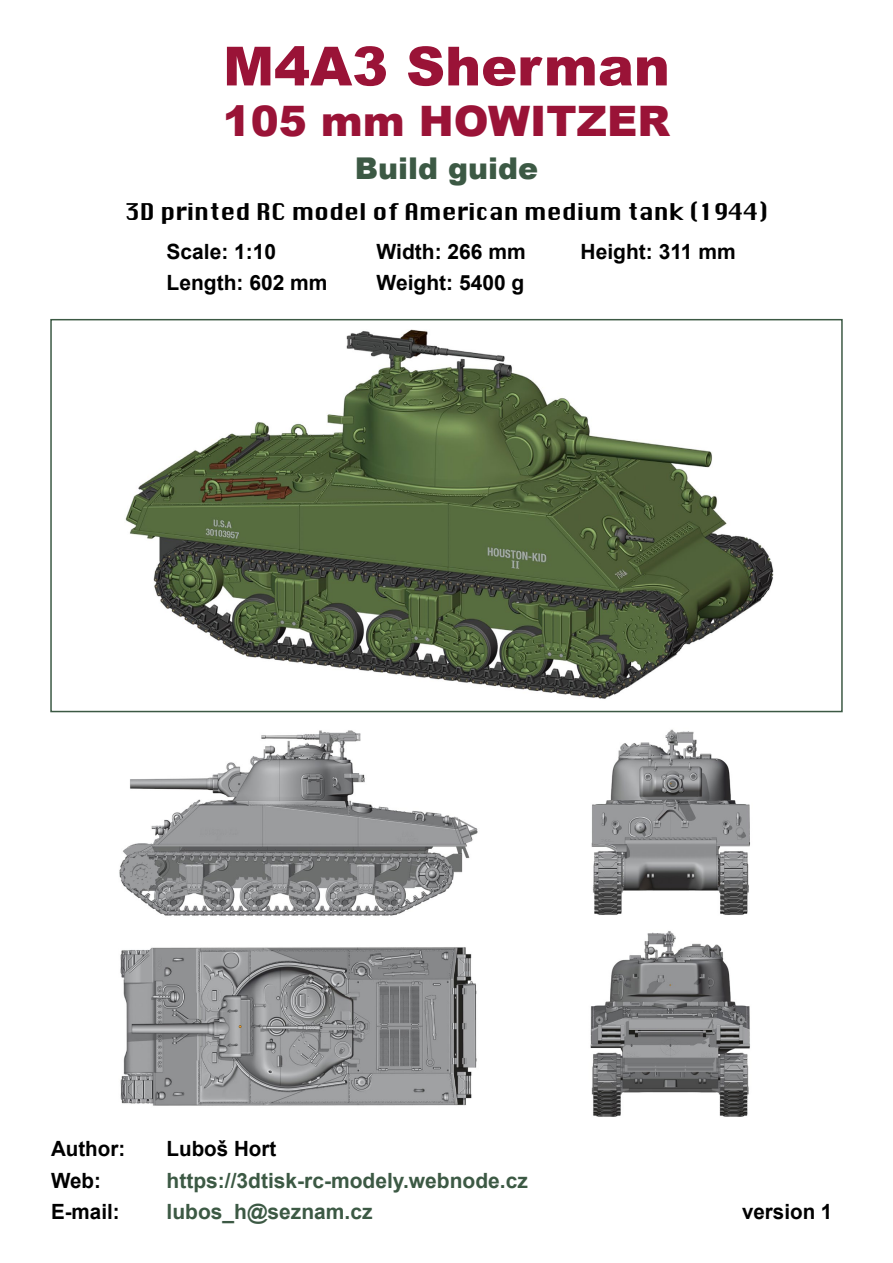
<style>
.page{position:relative;width:893px;height:1263px;background:#fff}
.page>*{position:absolute;margin:0;border:0;box-sizing:border-box;transform-origin:0 0}
.t1{font:900 54px "Arial";color:#9a1337}
.t2{font:900 42px "Arial";color:#9a1337}
.t3{font:900 30px "Arial";color:#3c5944}
.t4{font:22.5px "Silom";color:#000}
.t5{font:700 21px "Arial";color:#000}
.t6{font:700 21px "Arial";color:#3c5944}
</style>
<div class="page">
<img style="left:125px;top:329px;width:649px;height:370px">
<div style="left:50px;top:319px;width:793px;height:393px;border:2px solid #3c5944"></div>
<img style="left:119px;top:730px;width:359px;height:186px">
<img style="left:591px;top:729px;width:159px;height:186px">
<img style="left:120px;top:947px;width:357px;height:159px">
<img style="left:590px;top:931px;width:160px;height:186px">
<h1 class="t1" style="left:223px;top:27px;width:448px">M4A3 Sherman</h1>
<h2 class="t2" style="left:223px;top:90px;width:449px">105 mm HOWITZER</h2>
<h3 class="t3" style="left:355px;top:147px;width:185px">Build guide</h3>
<p class="t4" style="left:125px;top:199px;width:645px">3D printed RC model of American medium tank (1944)</p>
<p class="t5" style="left:167px;top:237px;width:111px">Scale: 1:10</p>
<p class="t5" style="left:377px;top:237px;width:151px">Width: 266 mm</p>
<p class="t5" style="left:581px;top:237px;width:157px">Height: 311 mm</p>
<p class="t5" style="left:167px;top:269px;width:163px">Length: 602 mm</p>
<p class="t5" style="left:377px;top:269px;width:149px">Weight: 5400 g</p>
<p class="t5" style="left:51px;top:1135px;width:76px">Author:</p>
<p class="t5" style="left:167px;top:1135px;width:111px">Luboš Hort</p>
<p class="t5" style="left:51px;top:1166px;width:51px">Web:</p>
<p class="t6" style="left:167px;top:1166px;width:363px">https://3dtisk-rc-modely.webnode.cz</p>
<p class="t5" style="left:51px;top:1198px;width:70px">E-mail:</p>
<p class="t6" style="left:167px;top:1198px;width:208px">lubos_h@seznam.cz</p>
<p class="t5" style="left:742px;top:1197px;width:92px">version 1</p>
</div>
